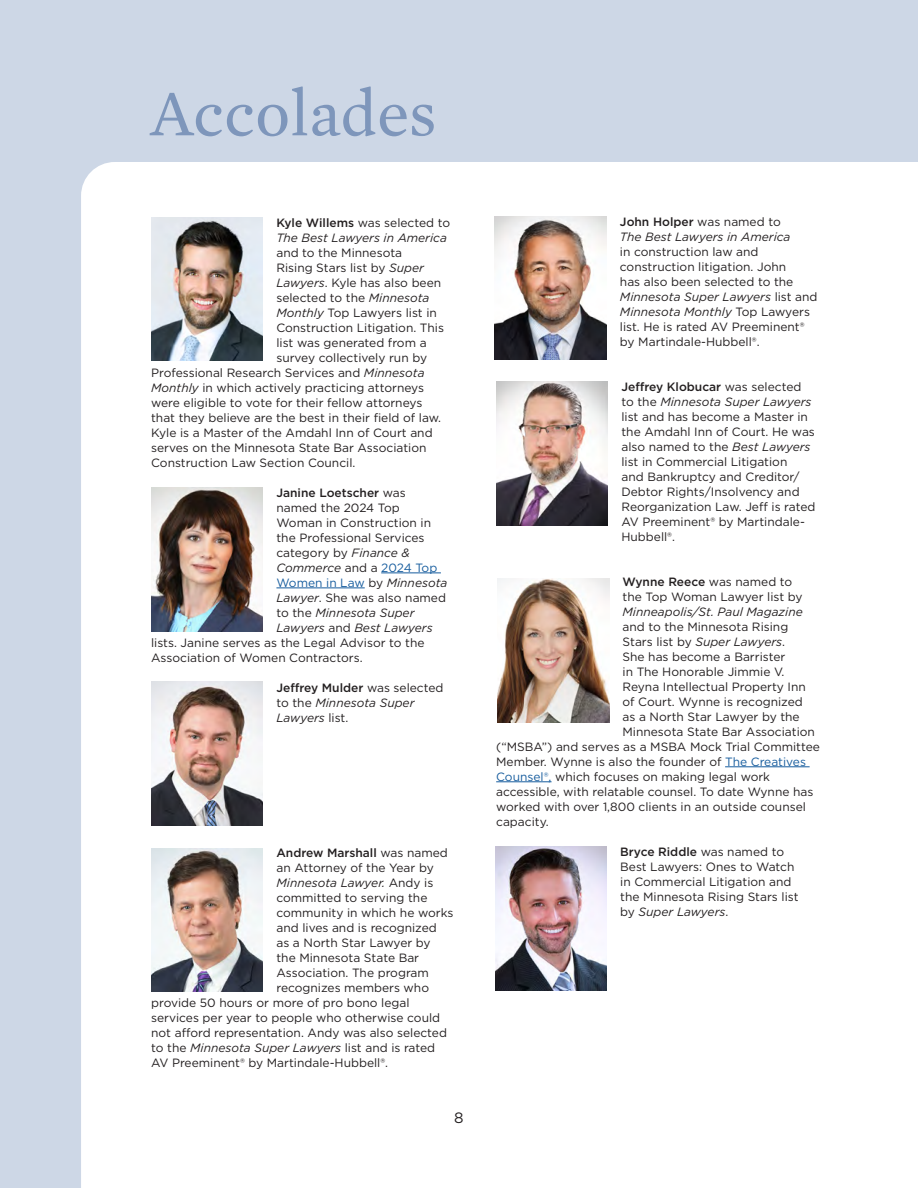
<style>
.page{position:relative;width:918px;height:1188px;background:#cdd7e6}
.page>*{position:absolute;margin:0;border:0;box-sizing:border-box;transform-origin:0 0}
.t1{font:66px "Mercury Text G2";color:#7e96bb}
.t2{font:15px "Gotham";color:#231f20}
.t3{font:12px/15px "Gotham";color:#231f20}
.t4{font:italic 12px "Gotham";color:#231f20}
.t5{font:500 12px "Gotham";color:#231f20}
.t6{font:12px "Gotham";color:#175d9e}
.s1{font-weight:500}
.s2{font-style:italic}
.s3{font-weight:400}
.s4{font-style:normal}
.s5{font-style:normal;color:#175d9e}
.s6{color:#231f20}
.s7{font-style:italic;color:#231f20}
.s8{color:#175d9e}
</style>
<div class="page">
<div style="left:81px;top:162px;width:819px;height:1026px;background:#fff"></div>
<img style="left:151px;top:217px;width:112px;height:144px">
<hr style="left:381px;top:573px;width:60px;height:1px;background:#175d9e">
<hr style="left:276px;top:588px;width:89px;height:1px;background:#175d9e">
<img style="left:151px;top:848px;width:112px;height:144px">
<img style="left:151px;top:488px;width:112px;height:143px">
<img style="left:495px;top:216px;width:111px;height:144px">
<img style="left:151px;top:681px;width:112px;height:144px">
<img style="left:495px;top:846px;width:112px;height:144px">
<img style="left:496px;top:381px;width:112px;height:144px">
<img style="left:497px;top:578px;width:112px;height:144px">
<div style="left:900px;top:162px;width:18px;height:1026px;background:#fff"></div>
<hr style="left:725px;top:766px;width:85px;height:1px;background:#175d9e">
<hr style="left:496px;top:781px;width:56px;height:1px;background:#175d9e">
<p class="t1" style="left:150px;top:66px;width:288px">Accolades</p>
<p class="t3" style="left:276px;top:215px;width:175px"><span class="s1">Kyle Willems</span> was selected to</p>
<p class="t4" style="left:276px;top:230px;width:172px">The Best Lawyers in America</p>
<p class="t3" style="left:276px;top:245px;width:127px">and to the Minnesota</p>
<p class="t3" style="left:276px;top:260px;width:149px">Rising Stars list by <span class="s2">Super</span></p>
<p class="t3" style="left:276px;top:275px;width:166px"><span class="s2">Lawyers</span>. Kyle has also been</p>
<p class="t3" style="left:276px;top:290px;width:155px">selected to the <span class="s2">Minnesota</span></p>
<p class="t3" style="left:276px;top:305px;width:162px"><span class="s2">Monthly</span> Top Lawyers list in</p>
<p class="t3" style="left:276px;top:320px;width:169px">Construction Litigation. This</p>
<p class="t3" style="left:276px;top:335px;width:152px">list was generated from a</p>
<p class="t3" style="left:276px;top:350px;width:152px">survey collectively run by</p>
<p class="t3" style="left:151px;top:365px;width:275px">Professional Research Services and <span class="s2">Minnesota</span></p>
<p class="t3" style="left:151px;top:380px;width:274px"><span class="s2">Monthly</span> in which actively practicing attorneys</p>
<p class="t3" style="left:151px;top:395px;width:273px">were eligible to vote for their fellow attorneys</p>
<p class="t3" style="left:151px;top:410px;width:291px">that they believe are the best in their field of law.</p>
<p class="t3" style="left:151px;top:425px;width:283px">Kyle is a Master of the Amdahl Inn of Court and</p>
<p class="t3" style="left:151px;top:440px;width:277px">serves on the Minnesota State Bar Association</p>
<p class="t3" style="left:151px;top:455px;width:206px">Construction Law Section Council.</p>
<p class="t5" style="left:276px;top:485px;width:131px">Janine Loetscher <span class="s3">was</span></p>
<p class="t3" style="left:276px;top:500px;width:125px">named the 2024 Top</p>
<p class="t3" style="left:276px;top:515px;width:156px">Woman in Construction in</p>
<p class="t3" style="left:276px;top:530px;width:150px">the Professional Services</p>
<p class="t3" style="left:276px;top:545px;width:135px">category by <span class="s2">Finance &amp;</span></p>
<p class="t4" style="left:276px;top:560px;width:162px">Commerce <span class="s4">and a</span> <span class="s5">2024 Top</span></p>
<p class="t6" style="left:276px;top:575px;width:172px">Women in Law <span class="s6">by</span> <span class="s7">Minnesota</span></p>
<p class="t3" style="left:276px;top:590px;width:171px"><span class="s2">Lawyer</span>. She was also named</p>
<p class="t4" style="left:276px;top:605px;width:140px"><span class="s4">to the</span> Minnesota Super</p>
<p class="t4" style="left:276px;top:620px;width:158px">Lawyers <span class="s4">and</span> Best Lawyers</p>
<p class="t3" style="left:151px;top:635px;width:275px">lists. Janine serves as the Legal Advisor to the</p>
<p class="t3" style="left:151px;top:650px;width:213px">Association of Women Contractors.</p>
<p class="t3" style="left:276px;top:680px;width:169px"><span class="s1">Jeffrey Mulder</span> was selected to the <span class="s2">Minnesota Super<br>Lawyers</span> list.</p>
<p class="t5" style="left:276px;top:845px;width:173px">Andrew Marshall <span class="s3">was named</span></p>
<p class="t3" style="left:276px;top:860px;width:159px">an Attorney of the Year by</p>
<p class="t4" style="left:276px;top:875px;width:158px">Minnesota Lawyer. <span class="s4">Andy is</span></p>
<p class="t3" style="left:276px;top:890px;width:152px">committed to serving the</p>
<p class="t3" style="left:276px;top:905px;width:178px">community in which he works</p>
<p class="t3" style="left:276px;top:920px;width:162px">and lives and is recognized</p>
<p class="t3" style="left:276px;top:935px;width:156px">as a North Star Lawyer by</p>
<p class="t3" style="left:276px;top:950px;width:144px">the Minnesota State Bar</p>
<p class="t3" style="left:276px;top:965px;width:154px">Association. The program</p>
<p class="t3" style="left:276px;top:980px;width:154px">recognizes members who</p>
<p class="t3" style="left:151px;top:995px;width:260px">provide 50 hours or more of pro bono legal</p>
<p class="t3" style="left:151px;top:1010px;width:291px">services per year to people who otherwise could</p>
<p class="t3" style="left:151px;top:1025px;width:297px">not afford representation. Andy was also selected</p>
<p class="t4" style="left:151px;top:1040px;width:286px"><span class="s4">to the</span> Minnesota Super Lawyers <span class="s4">list and is rated</span></p>
<p class="t3" style="left:151px;top:1055px;width:239px">AV Preeminent® by Martindale-Hubbell®.</p>
<p class="t2" style="left:454px;top:1109px;width:11px">8</p>
<p class="t3" style="left:620px;top:214px;width:199px"><span class="s1">John Holper</span> was named to<br><span class="s2">The Best Lawyers in America<br></span>in construction law and construction litigation. John<br>has also been selected to the<br><span class="s2">Minnesota Super Lawyers</span> list and<br><span class="s2">Minnesota Monthly</span> Top Lawyers list. He is rated AV Preeminent® by Martindale-Hubbell®.</p>
<p class="t3" style="left:621px;top:379px;width:195px"><span class="s1">Jeffrey Klobucar</span> was selected to the <span class="s2">Minnesota Super Lawyers </span>list and has become a Master in the Amdahl Inn of Court. He was also named to the <span class="s2">Best Lawyers </span>list in Commercial Litigation<br>and Bankruptcy and Creditor/<br>Debtor Rights/Insolvency and<br>Reorganization Law. Jeff is rated<br>AV Preeminent® by Martindale-<br>Hubbell®.</p>
<p class="t5" style="left:623px;top:574px;width:171px">Wynne Reece <span class="s3">was named to</span></p>
<p class="t3" style="left:623px;top:589px;width:182px">the Top Woman Lawyer list by</p>
<p class="t4" style="left:623px;top:604px;width:182px">Minneapolis/St. Paul Magazine</p>
<p class="t3" style="left:623px;top:619px;width:167px">and to the Minnesota Rising</p>
<p class="t3" style="left:623px;top:634px;width:164px">Stars list by <span class="s2">Super Lawyers</span>.</p>
<p class="t3" style="left:623px;top:649px;width:164px">She has become a Barrister</p>
<p class="t3" style="left:623px;top:664px;width:164px">in The Honorable Jimmie V.</p>
<p class="t3" style="left:623px;top:679px;width:185px">Reyna Intellectual Property Inn</p>
<p class="t3" style="left:623px;top:694px;width:182px">of Court. Wynne is recognized</p>
<p class="t3" style="left:623px;top:709px;width:179px">as a North Star Lawyer by the</p>
<p class="t3" style="left:623px;top:724px;width:194px">Minnesota State Bar Association</p>
<p class="t3" style="left:496px;top:739px;width:325px">(“MSBA”) and serves as a MSBA Mock Trial Committee</p>
<p class="t3" style="left:496px;top:754px;width:311px">Member. Wynne is also the founder of <span class="s8">The Creatives</span></p>
<p class="t3" style="left:496px;top:769px;width:275px"><span class="s8">Counsel®,</span> which focuses on making legal work</p>
<p class="t3" style="left:496px;top:784px;width:319px">accessible, with relatable counsel. To date Wynne has</p>
<p class="t3" style="left:496px;top:799px;width:311px">worked with over 1,800 clients in an outside counsel</p>
<p class="t3" style="left:496px;top:814px;width:54px">capacity.</p>
<p class="t3" style="left:620px;top:844px;width:180px"><span class="s1">Bryce Riddle</span> was named to<br>Best Lawyers: Ones to Watch in Commercial Litigation and the Minnesota Rising Stars list by <span class="s2">Super Lawyers</span>.</p>
</div>
